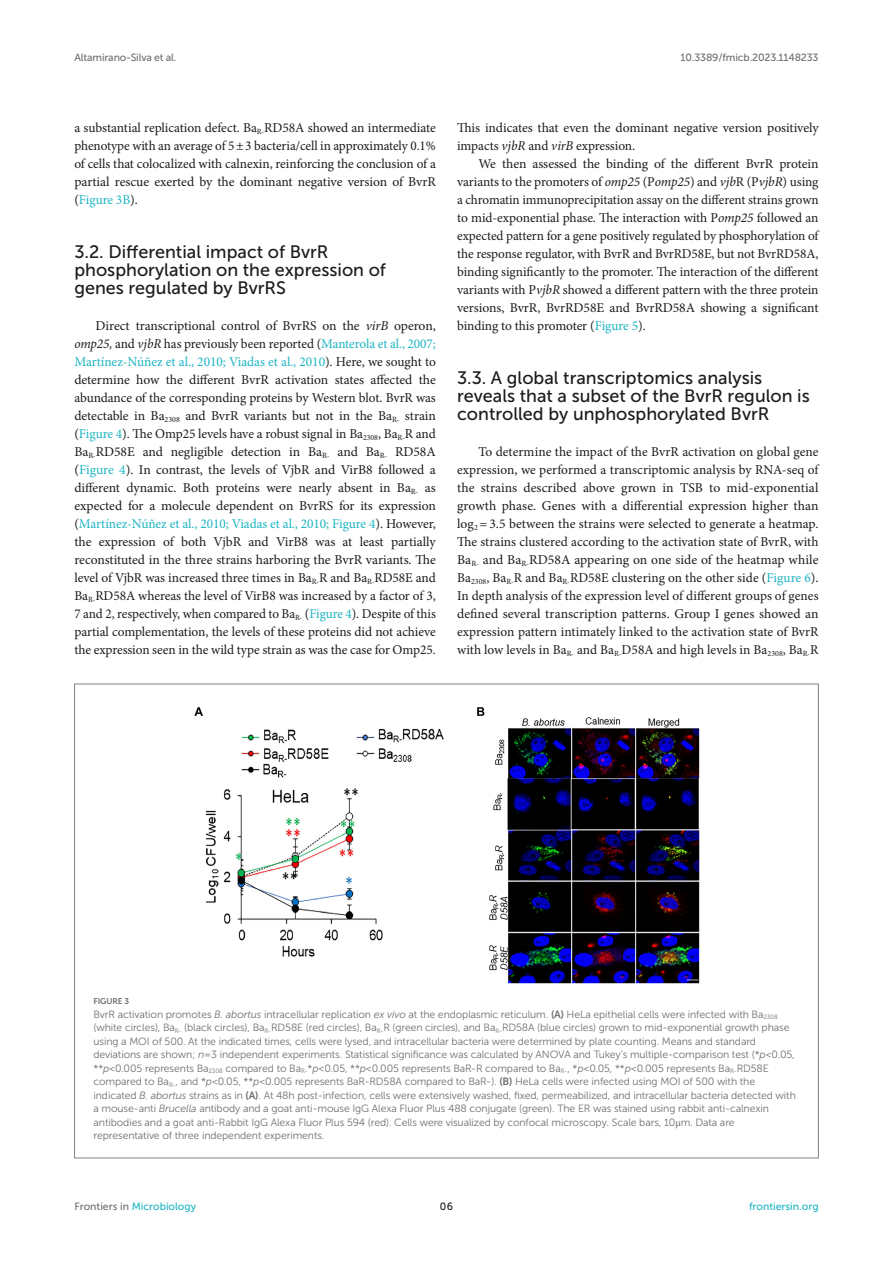
<style>
.page{position:relative;width:893px;height:1263px;background:#fff}
.page>*{position:absolute;margin:0;border:0;box-sizing:border-box;transform-origin:0 0}
.HEAD_2{font:18px/18px "Museo Sans 500";color:#1b1c1b}
.TEXT_FLUSH{font:13.5px/18px "Minion Pro";letter-spacing:-.005em;color:#1b1c1b;text-align:justify}
.TEXT{font:13.5px/18px "Minion Pro";letter-spacing:-.005em;color:#1b1c1b;text-align:justify}
.FIG_LEG{font:10.5px/13.5px "Museo Sans 300";letter-spacing:-.01em;color:#706f70}
.t1{font:10.5px "Museo Sans 500";letter-spacing:-.015em;color:#706f70}
.t2{font:10.5px "Museo Sans 500";color:#1db5c3}
.t3{font:10.5px "Museo Sans 500";color:#1b1c1b}
.FIG_HD{font:8.25px "Museo Sans 700";letter-spacing:-.01em;color:#706f70}
.s1{color:#1db5c3}
.s2{font-style:italic}
.s3{font-family:"Museo Sans 700"}
.s4{font-family:"STIX General"}
.s5{color:#706f70}
</style>
<div class="page">
<img style="left:194px;top:707px;width:506px;height:277px">
<p class="t1" style="left:74px;top:51px;width:104px">Altamirano-Silva et al.</p>
<p class="t1" style="left:681px;top:51px;width:139px">10.3389/fmicb.2023.1148233</p>
<p class="TEXT" style="left:74px;top:119px;width:363px">a substantial replication defect. Ba<sub>R-</sub>RD58A showed an intermediate phenotype with an average of 5±3 bacteria/cell in approximately 0.1% of cells that colocalized with calnexin, reinforcing the conclusion of a partial rescue exerted by the dominant negative version of BvrR (<span class="s1">Figure 3B</span>).</p>
<p class="HEAD_2" style="left:74px;top:243px;width:313px">3.2. Differential impact of BvrR phosphorylation on the expression of genes regulated by BvrRS</p>
<p class="TEXT_FLUSH" style="left:74px;top:317px;width:363px;text-indent:21px">Direct transcriptional control of BvrRS on the <span class="s2">virB</span> operon, <span class="s2">omp25,</span> and <span class="s2">vjbR</span> has previously been reported (<span class="s1">Manterola et al., 2007; Martínez-Núñez et al., 2010; Viadas et al., 2010</span>). Here, we sought to determine how the different BvrR activation states affected the abundance of the corresponding proteins by Western blot. BvrR was detectable in Ba<sub>2308</sub> and BvrR variants but not in the Ba<sub>R-</sub> strain (<span class="s1">Figure 4</span>). The Omp25 levels have a robust signal in Ba<sub>2308</sub>, Ba<sub>R-</sub>R and Ba<sub>R-</sub>RD58E and negligible detection in Ba<sub>R-</sub> and Ba<sub>R-</sub> RD58A (<span class="s1">Figure 4</span>). In contrast, the levels of VjbR and VirB8 followed a different dynamic. Both proteins were nearly absent in Ba<sub>R-</sub> as expected for a molecule dependent on BvrRS for its expression (<span class="s1">Martínez-Núñez et al., 2010; Viadas et al., 2010; Figure 4</span>). However, the expression of both VjbR and VirB8 was at least partially reconstituted in the three strains harboring the BvrR variants. The level of VjbR was increased three times in Ba<sub>R-</sub>R and Ba<sub>R-</sub>RD58E and Ba<sub>R-</sub>RD58A whereas the level of VirB8 was increased by a factor of 3, 7 and 2, respectively, when compared to Ba<sub>R-</sub> (<span class="s1">Figure 4</span>). Despite of this partial complementation, the levels of these proteins did not achieve the expression seen in the wild type strain as was the case for Omp25.</p>
<p class="TEXT_FLUSH" style="left:457px;top:119px;width:363px">This indicates that even the dominant negative version positively impacts <span class="s2">vjbR</span> and <span class="s2">virB</span> expression.</p>
<p class="TEXT" style="left:457px;top:155px;width:363px;text-indent:21px">We then assessed the binding of the different BvrR protein variants to the promoters of <span class="s2">omp25</span> (P<span class="s2">omp25</span>) and <span class="s2">vjb</span>R (P<span class="s2">vjbR</span>) using a chromatin immunoprecipitation assay on the different strains grown to mid-exponential phase. The interaction with P<span class="s2">omp25</span> followed an expected pattern for a gene positively regulated by phosphorylation of the response regulator, with BvrR and BvrRD58E, but not BvrRD58A, binding significantly to the promoter. The interaction of the different variants with P<span class="s2">vjbR</span> showed a different pattern with the three protein versions, BvrR, BvrRD58E and BvrRD58A showing a significant binding to this promoter (<span class="s1">Figure 5</span>).</p>
<p class="HEAD_2" style="left:457px;top:369px;width:354px">3.3. A global transcriptomics analysis reveals that a subset of the BvrR regulon is controlled by unphosphorylated BvrR</p>
<p class="TEXT_FLUSH" style="left:457px;top:443px;width:363px;text-indent:21px">To determine the impact of the BvrR activation on global gene expression, we performed a transcriptomic analysis by RNA-seq of the strains described above grown in TSB to mid-exponential growth phase. Genes with a differential expression higher than log<sub>2</sub> =3.5 between the strains were selected to generate a heatmap.<br>The strains clustered according to the activation state of BvrR, with Ba<sub>R-</sub> and Ba<sub>R-</sub>RD58A appearing on one side of the heatmap while Ba<sub>2308</sub>, Ba<sub>R-</sub>R and Ba<sub>R-</sub>RD58E clustering on the other side (<span class="s1">Figure 6</span>).<br>In depth analysis of the expression level of different groups of genes defined several transcription patterns. Group I genes showed an expression pattern intimately linked to the activation state of BvrR with low levels in Ba<sub>R-</sub> and Ba<sub>R-</sub>D58A and high levels in Ba<sub>2308</sub>, Ba<sub>R-</sub>R</p>
<p class="FIG_HD" style="left:94px;top:996px;width:37px">FIGURE 3</p>
<p class="FIG_LEG" style="left:94px;top:1007px;width:704px">BvrR activation promotes <span class="s2">B. abortus</span> intracellular replication <span class="s2">ex vivo</span> at the endoplasmic reticulum. <span class="s3">(A)</span> HeLa epithelial cells were infected with Ba<sub>2308 </sub>(white circles), Ba<sub>R-</sub> (black circles), Ba<sub>R-</sub>RD58E (red circles), Ba<sub>R-</sub>R (green circles), and Ba<sub>R-</sub>RD58A (blue circles) grown to mid-exponential growth phase using a MOI of 500. At the indicated times, cells were lysed, and intracellular bacteria were determined by plate counting. Means and standard deviations are shown; <span class="s2">n</span> = 3 independent experiments. Statistical significance was calculated by ANOVA and Tukey’s multiple-comparison test (*<span class="s2">p</span> &lt; 0.05, **<span class="s2">p</span> &lt; 0.005 represents Ba<sub>2308</sub> compared to Ba<sub>R-</sub>*<span class="s2">p</span> &lt; 0.05, **<span class="s2">p</span> &lt; 0.005 represents BaR-R compared to Ba<sub>R-</sub>, *<span class="s2">p</span> &lt; 0.05, **<span class="s2">p</span> &lt; 0.005 represents Ba<sub>R-</sub>RD58E compared to Ba<sub>R-</sub>, and *<span class="s2">p</span> &lt; 0.05, **<span class="s2">p</span> &lt; 0.005 represents BaR-RD58A compared to BaR-). <span class="s3">(B)</span> HeLa cells were infected using MOI of 500 with the indicated <span class="s2">B. abortus</span> strains as in <span class="s3">(A)</span>. At 48 h post-infection, cells were extensively washed, fixed, permeabilized, and intracellular bacteria detected with a mouse-anti <span class="s2">Brucella</span> antibody and a goat anti-mouse IgG Alexa Fluor Plus 488 conjugate (green). The ER was stained using rabbit anti-calnexin antibodies and a goat anti-Rabbit IgG Alexa Fluor Plus 594 (red). Cells were visualized by confocal microscopy. Scale bars, 10 <span class="s4">μ</span>m. Data are representative of three independent experiments.</p>
<p class="t2" style="left:74px;top:1200px;width:123px"><span class="s5">Frontiers in</span> Microbiology</p>
<p class="t3" style="left:440px;top:1200px;width:15px">06</p>
<p class="t2" style="left:749px;top:1200px;width:71px">frontiersin.org</p>
</div>
